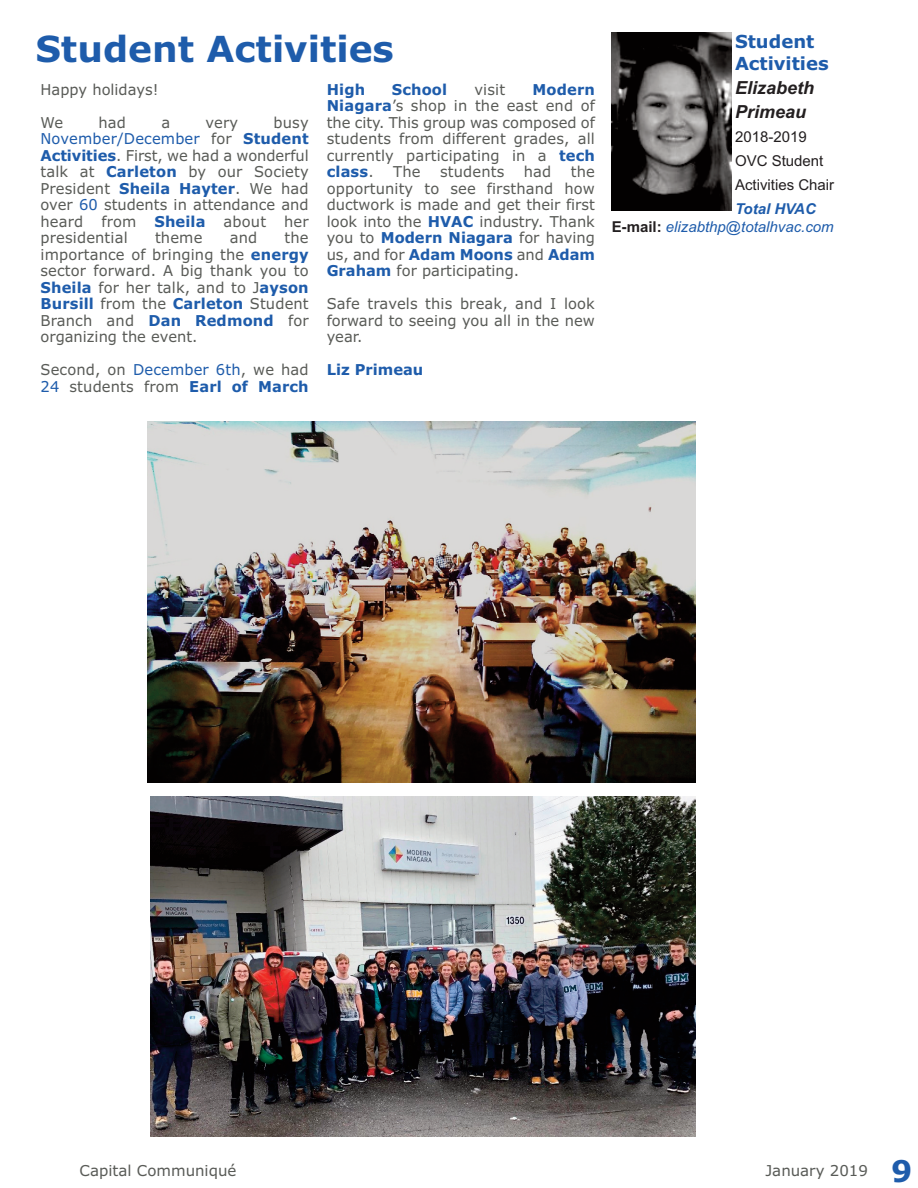
<style>
.page{position:relative;width:918px;height:1188px;background:#fff}
.page>*{position:absolute;margin:0;border:0;box-sizing:border-box;transform-origin:0 0}
.t1{font:700 36px "Verdana";color:#1e5cab}
.t2{font:700 30px "Verdana";color:#1e5cab}
.t3{font:700 18px/21.6px "Verdana";color:#1e5cab}
.t4{font:italic 700 18px/24px "Arial";color:#231f20}
.t5{font:15px/16.5px "Verdana";letter-spacing:.01em;color:#595b57;text-align:justify}
.t6{font:italic 15px/18.5px "Arial";color:#1e5cab}
.t7{font:15px/24px "Arial";color:#231f20}
.t8{font:700 15px "Verdana";letter-spacing:.005em;color:#1e5cab}
.s1{color:#1e5cab}
.s2{font-weight:700;color:#1e5cab}
.s3{font-weight:700}
.s4{font-weight:700;font-style:normal;color:#231f20}
</style>
<div class="page">
<img style="left:612px;top:32px;width:119px;height:178px">
<img style="left:148px;top:422px;width:548px;height:360px">
<div style="left:147px;top:793px;width:549px;height:345px;background:linear-gradient(to right,#fff,#fff)"></div>
<img style="left:150px;top:796px;width:545px;height:340px">
<h1 class="t1" style="left:35px;top:28px;width:360px">Student Activities</h1>
<p class="t5" style="left:41px;top:81px;width:120px">Happy holidays!</p>
<p class="t5" style="left:41px;top:114px;width:24px">We</p>
<p class="t5" style="left:99px;top:114px;width:29px">had</p>
<p class="t5" style="left:161px;top:114px;width:10px">a</p>
<p class="t5" style="left:206px;top:114px;width:34px">very</p>
<p class="t5" style="left:41px;top:114px;width:270px;text-indent:233px">busy <span class="s1">November/December</span> for <span class="s2">Student Activities</span>. First, we had a wonderful talk at <span class="s2">Carleton</span> by our Society President <span class="s2">Sheila Hayter</span>. We had over <span class="s1">60</span> students in attendance and heard from <span class="s2">Sheila</span> about her presidential</p>
<p class="t5" style="left:41px;top:230px;width:270px;text-indent:244px">the importance of bringing the <span class="s2">energy </span>sector forward. A big thank you to <span class="s2">Sheila</span> for her talk, and to J<span class="s2">ayson Bursill</span> from the <span class="s2">Carleton</span> Student Branch and <span class="s2">Dan Redmond</span> for organizing the event.</p>
<p class="t5" style="left:41px;top:362px;width:270px">Second, on <span class="s1">December 6th</span>, we had<br><span class="s1">24</span> students from <span class="s2">Earl of March</span></p>
<p class="t5" style="left:155px;top:230px;width:49px">theme</p>
<p class="t5" style="left:230px;top:230px;width:29px">and</p>
<p class="t5" style="left:327px;top:81px;width:270px;text-indent:206px"><span class="s2">Modern Niagara</span>’s shop in the east end of the city. This group was composed of students from different grades, all currently participating in a <span class="s2">tech class</span>.</p>
<p class="t8" style="left:327px;top:81px;width:40px">High</p>
<p class="t8" style="left:392px;top:81px;width:57px">School</p>
<p class="t5" style="left:474px;top:81px;width:32px">visit</p>
<p class="t5" style="left:327px;top:164px;width:270px;text-indent:244px">the opportunity to see firsthand how ductwork is made and get their first look into the <span class="s2">HVAC</span> industry. Thank you to <span class="s2">Modern Niagara</span> for having us, and for <span class="s2">Adam Moons</span> and <span class="s2">Adam Graham</span> for participating.</p>
<p class="t5" style="left:327px;top:296px;width:270px">Safe travels this break, and I look forward to seeing you all in the new year.</p>
<p class="t8" style="left:327px;top:361px;width:98px">Liz Primeau</p>
<p class="t5" style="left:393px;top:164px;width:29px">The</p>
<p class="t5" style="left:440px;top:164px;width:66px">students</p>
<p class="t5" style="left:524px;top:164px;width:29px">had</p>
<p class="t3" style="left:735px;top:31px;width:95px">Student<br>Activities</p>
<p class="t4" style="left:735px;top:75px;width:81px">Elizabeth<br>Primeau</p>
<p class="t7" style="left:735px;top:124px;width:101px">2018-2019<br>OVC Student<br>Activities Chair</p>
<p class="t6" style="left:612px;top:199px;width:223px;text-indent:123px"><span class="s3">Total HVAC<br></span><span class="s4">E-mail:</span> elizabthp@totalhvac.com</p>
<p class="t5" style="left:80px;top:1163px;width:158px">Capital Communiqué</p>
<p class="t5" style="left:766px;top:1163px;width:104px">January 2019</p>
<h2 class="t2" style="left:891px;top:1154px;width:23px">9</h2>
</div>
